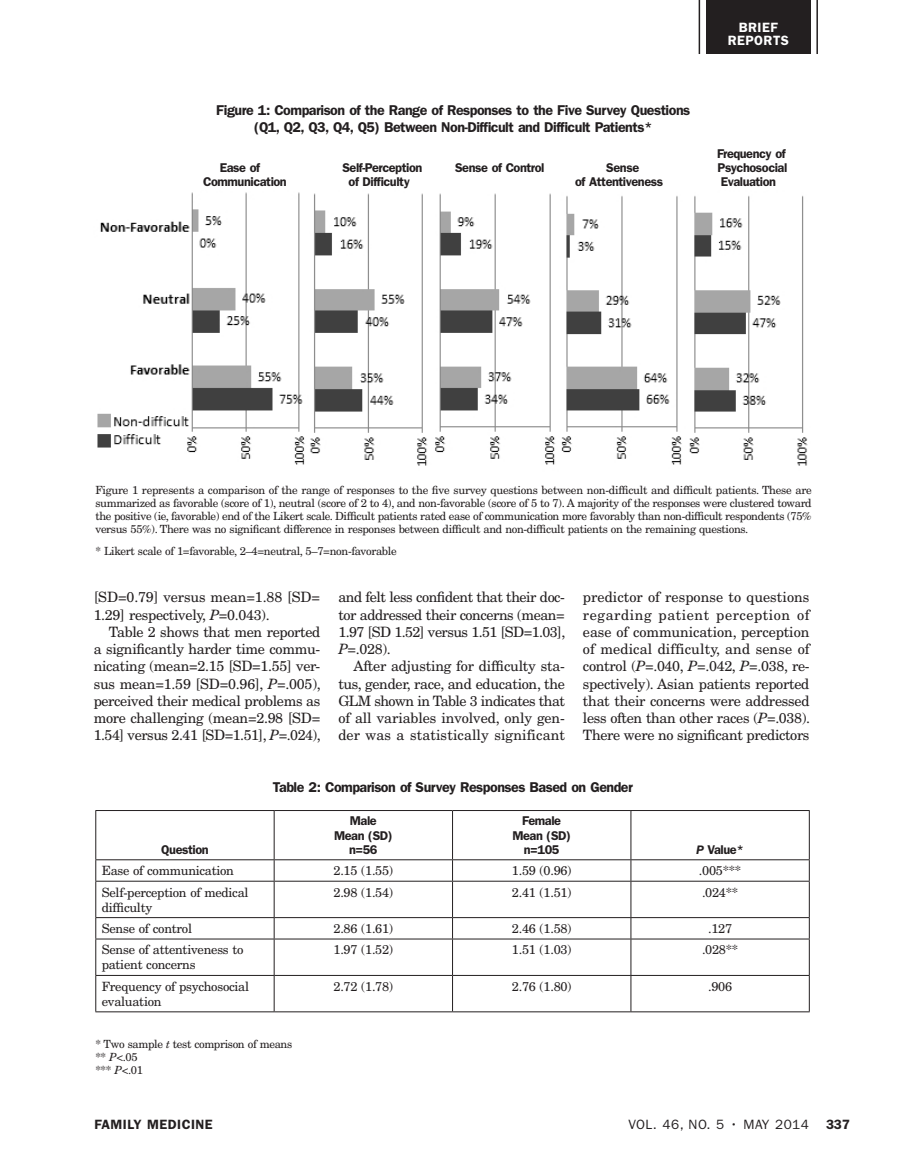
<style>
.page{position:relative;width:905px;height:1175px;background:#fff}
.page>*{position:absolute;margin:0;border:0;box-sizing:border-box;transform-origin:0 0}
.Body_Text{font:14.25px/17.2px "New Century Schlbk LT Std";letter-spacing:-.025em;color:#231f20;text-align:justify}
.Table_Title{font:600 14.25px/17.2px "ITC Franklin Gothic Std";letter-spacing:-.035em;color:#231f20;text-align:center}
.t1{font:13.5px "ITC Franklin Gothic Std";letter-spacing:.035em;color:#231f20}
.Footer_Page_Number{font:600 13.5px "ITC Franklin Gothic Std";letter-spacing:.035em;color:#231f20}
.t2{font:600 13.5px/13.5px "ITC Franklin Gothic Std";letter-spacing:.035em;color:#fff;text-align:center}
.Table_Entry_Text{font:12.75px/15px "New Century Schlbk LT Std";letter-spacing:-.02em;color:#231f20}
.Table_Header_Black{font:600 12.75px/14.2px "ITC Franklin Gothic Std";letter-spacing:-.035em;color:#231f20;text-align:center}
.Table_Footnote{font:11.25px/12.9px "New Century Schlbk LT Std";letter-spacing:-.035em;color:#231f20}
.s1{font-style:italic}
</style>
<div class="page">
<div style="left:706px;top:0;width:104px;height:54px;background:#231f20"></div>
<hr style="left:816px;top:0;width:2px;height:54px;background:#231f20">
<hr style="left:698px;top:0;width:2px;height:54px;background:#231f20">
<hr style="left:95px;top:810px;width:179px;height:1px;background:#231f20">
<hr style="left:95px;top:811px;width:1px;height:48px;background:#231f20">
<hr style="left:274px;top:810px;width:178px;height:1px;background:#231f20">
<hr style="left:274px;top:811px;width:1px;height:48px;background:#231f20">
<hr style="left:452px;top:810px;width:179px;height:1px;background:#231f20">
<hr style="left:452px;top:811px;width:1px;height:48px;background:#231f20">
<hr style="left:631px;top:810px;width:178px;height:1px;background:#231f20">
<hr style="left:630px;top:811px;width:1px;height:48px;background:#231f20">
<hr style="left:808px;top:811px;width:1px;height:48px;background:#231f20">
<hr style="left:95px;top:859px;width:179px;height:1px;background:#231f20">
<svg style="left:95px;top:860px;width:1px;height:20px"></svg>
<hr style="left:274px;top:859px;width:178px;height:1px;background:#231f20">
<svg style="left:274px;top:860px;width:1px;height:20px"></svg>
<hr style="left:452px;top:859px;width:179px;height:1px;background:#231f20">
<svg style="left:452px;top:860px;width:1px;height:20px"></svg>
<hr style="left:631px;top:859px;width:178px;height:1px;background:#231f20">
<svg style="left:630px;top:860px;width:1px;height:20px"></svg>
<svg style="left:808px;top:860px;width:1px;height:20px"></svg>
<hr style="left:95px;top:880px;width:179px;height:1px;background:#231f20">
<hr style="left:95px;top:881px;width:1px;height:36px;background:#231f20">
<hr style="left:274px;top:880px;width:178px;height:1px;background:#231f20">
<hr style="left:274px;top:881px;width:1px;height:36px;background:#231f20">
<hr style="left:452px;top:880px;width:179px;height:1px;background:#231f20">
<hr style="left:452px;top:881px;width:1px;height:36px;background:#231f20">
<hr style="left:631px;top:880px;width:178px;height:1px;background:#231f20">
<hr style="left:630px;top:881px;width:1px;height:36px;background:#231f20">
<hr style="left:808px;top:881px;width:1px;height:36px;background:#231f20">
<hr style="left:95px;top:917px;width:179px;height:1px;background:#231f20">
<svg style="left:95px;top:918px;width:1px;height:20px"></svg>
<hr style="left:274px;top:917px;width:178px;height:1px;background:#231f20">
<svg style="left:274px;top:918px;width:1px;height:20px"></svg>
<hr style="left:452px;top:917px;width:179px;height:1px;background:#231f20">
<svg style="left:452px;top:918px;width:1px;height:20px"></svg>
<hr style="left:631px;top:917px;width:178px;height:1px;background:#231f20">
<svg style="left:630px;top:918px;width:1px;height:20px"></svg>
<svg style="left:808px;top:918px;width:1px;height:20px"></svg>
<hr style="left:95px;top:938px;width:179px;height:1px;background:#231f20">
<hr style="left:95px;top:939px;width:1px;height:36px;background:#231f20">
<hr style="left:274px;top:938px;width:178px;height:1px;background:#231f20">
<hr style="left:274px;top:939px;width:1px;height:36px;background:#231f20">
<hr style="left:452px;top:938px;width:179px;height:1px;background:#231f20">
<hr style="left:452px;top:939px;width:1px;height:36px;background:#231f20">
<hr style="left:631px;top:938px;width:178px;height:1px;background:#231f20">
<hr style="left:630px;top:939px;width:1px;height:36px;background:#231f20">
<hr style="left:808px;top:939px;width:1px;height:36px;background:#231f20">
<hr style="left:95px;top:975px;width:179px;height:1px;background:#231f20">
<hr style="left:95px;top:975px;width:1px;height:36px;background:#231f20">
<hr style="left:274px;top:975px;width:178px;height:1px;background:#231f20">
<hr style="left:274px;top:975px;width:1px;height:36px;background:#231f20">
<hr style="left:452px;top:975px;width:179px;height:1px;background:#231f20">
<hr style="left:452px;top:975px;width:1px;height:36px;background:#231f20">
<hr style="left:631px;top:975px;width:178px;height:1px;background:#231f20">
<hr style="left:630px;top:975px;width:1px;height:36px;background:#231f20">
<hr style="left:808px;top:975px;width:1px;height:36px;background:#231f20">
<hr style="left:95px;top:1011px;width:179px;height:1px;background:#231f20">
<hr style="left:274px;top:1011px;width:178px;height:1px;background:#231f20">
<hr style="left:452px;top:1011px;width:179px;height:1px;background:#231f20">
<hr style="left:631px;top:1011px;width:178px;height:1px;background:#231f20">
<img style="left:97px;top:192px;width:711px;height:274px">
<p class="Table_Title" style="left:216px;top:101px;width:475px">Figure 1: Comparison of the Range of Responses to the Five Survey Questions (Q1, Q2, Q3, Q4, Q5) Between Non-Difficult and Difficult Patients*</p>
<p class="t2" style="left:727px;top:20px;width:63px">BRIEF<br>REPORTS</p>
<p class="Table_Header_Black" style="left:717px;top:146px;width:70px">Frequency of</p>
<p class="Table_Header_Black" style="left:220px;top:160px;width:42px">Ease of</p>
<p class="Table_Header_Black" style="left:342px;top:160px;width:81px">Self-Perception</p>
<p class="Table_Header_Black" style="left:455px;top:160px;width:91px">Sense of Control</p>
<p class="Table_Header_Black" style="left:606px;top:160px;width:34px">Sense</p>
<p class="Table_Header_Black" style="left:717px;top:160px;width:71px">Psychosocial</p>
<p class="Table_Header_Black" style="left:203px;top:175px;width:85px">Communication</p>
<p class="Table_Header_Black" style="left:348px;top:175px;width:63px">of Difficulty</p>
<p class="Table_Header_Black" style="left:575px;top:175px;width:89px">of Attentiveness</p>
<p class="Table_Header_Black" style="left:720px;top:175px;width:57px">Evaluation</p>
<p class="Table_Footnote" style="left:95px;top:483px;width:717px;text-align:justify">Figure 1 represents a comparison of the range of responses to the five survey questions between non-difficult and difficult patients. These are summarized as favorable (score of 1), neutral (score of 2 to 4), and non-favorable (score of 5 to 7). A majority of the responses were clustered toward the positive (ie, favorable) end of the Likert scale. Difficult patients rated ease of communication more favorably than non-difficult respondents (75% versus 55%). There was no significant difference in responses between difficult and non-difficult patients on the remaining questions.</p>
<p class="Table_Footnote" style="left:95px;top:544px;width:303px">* Likert scale of 1=favorable, 2–4=neutral, 5–7=non-favorable</p>
<p class="Body_Text" style="left:94px;top:588px;width:228px">[SD=0.79] versus mean=1.88 [SD=<br>1.29] respectively, <span class="s1">P</span>=0.043).</p>
<p class="Body_Text" style="left:94px;top:623px;width:229px;text-indent:15px">Table 2 shows that men reported a significantly harder time commu&shy;nicating (mean=2.15 [SD=1.55] ver&shy;sus mean=1.59 [SD=0.96], <span class="s1">P</span>=.005), perceived their medical problems as more challenging (mean=2.98 [SD= 1.54] versus 2.41 [SD=1.51], <span class="s1">P</span>=.024),</p>
<p class="Body_Text" style="left:583px;top:588px;width:228px">predictor of response to questions regarding patient perception of ease of communication, perception of medical difficulty, and sense of control (<span class="s1">P</span>=.040, <span class="s1">P</span>=.042, <span class="s1">P</span>=.038, re&shy;spectively). Asian patients reported that their concerns were addressed less often than other races (<span class="s1">P</span>=.038).<br>There were no significant predictors</p>
<p class="Table_Title" style="left:273px;top:778px;width:361px">Table 2: Comparison of Survey Responses Based on Gender</p>
<p class="Body_Text" style="left:338px;top:588px;width:228px">and felt less confident that their doc&shy;tor addressed their concerns (mean= 1.97 [SD 1.52] versus 1.51 [SD=1.03], <span class="s1">P</span>=.028).</p>
<p class="Body_Text" style="left:338px;top:657px;width:228px;text-indent:15px">After adjusting for difficulty sta&shy;tus, gender, race, and education, the GLM shown in Table 3 indicates that of all variables involved, only gen&shy;der was a statistically significant</p>
<p class="Table_Header_Black" style="left:161px;top:842px;width:49px">Question</p>
<p class="Table_Header_Black" style="left:334px;top:813px;width:60px">Male<br>Mean (SD) n=56</p>
<p class="Table_Header_Black" style="left:512px;top:813px;width:60px">Female<br>Mean (SD) n=105</p>
<p class="Table_Header_Black" style="left:696px;top:842px;width:49px"><span class="s1">P</span> Value*</p>
<p class="Table_Entry_Text" style="left:102px;top:863px;width:134px">Ease of communication</p>
<p class="Table_Entry_Text" style="left:333px;top:863px;width:61px">2.15 (1.55)</p>
<p class="Table_Entry_Text" style="left:512px;top:863px;width:61px">1.59 (0.96)</p>
<p class="Table_Entry_Text" style="left:699px;top:863px;width:44px">.005***</p>
<p class="Table_Entry_Text" style="left:102px;top:884px;width:148px">Self-perception of medical difficulty</p>
<p class="Table_Entry_Text" style="left:333px;top:884px;width:61px">2.98 (1.54)</p>
<p class="Table_Entry_Text" style="left:512px;top:884px;width:61px">2.41 (1.51)</p>
<p class="Table_Entry_Text" style="left:702px;top:884px;width:38px">.024**</p>
<p class="Table_Entry_Text" style="left:102px;top:921px;width:92px">Sense of control</p>
<p class="Table_Entry_Text" style="left:333px;top:921px;width:61px">2.86 (1.61)</p>
<p class="Table_Entry_Text" style="left:512px;top:921px;width:61px">2.46 (1.58)</p>
<p class="Table_Entry_Text" style="left:708px;top:921px;width:25px">.127</p>
<p class="Table_Entry_Text" style="left:102px;top:942px;width:143px">Sense of attentiveness to patient concerns</p>
<p class="Table_Entry_Text" style="left:333px;top:942px;width:61px">1.97 (1.52)</p>
<p class="Table_Entry_Text" style="left:512px;top:942px;width:61px">1.51 (1.03)</p>
<p class="Table_Entry_Text" style="left:702px;top:942px;width:38px">.028**</p>
<p class="Table_Entry_Text" style="left:102px;top:978px;width:149px">Frequency of psychosocial evaluation</p>
<p class="Table_Entry_Text" style="left:333px;top:978px;width:61px">2.72 (1.78)</p>
<p class="Table_Entry_Text" style="left:512px;top:978px;width:61px">2.76 (1.80)</p>
<p class="Table_Entry_Text" style="left:708px;top:978px;width:25px">.906</p>
<p class="Table_Footnote" style="left:95px;top:1037px;width:198px">* Two sample <span class="s1">t</span> test comprison of means ** <span class="s1">P</span>&lt;.05<br>*** <span class="s1">P</span>&lt;.01</p>
<p class="Footer_Page_Number" style="left:94px;top:1116px;width:120px">FAMILY MEDICINE</p>
<p class="t1" style="left:628px;top:1116px;width:182px">VOL. 46, NO. 5 • MAY 2014</p>
<p class="Footer_Page_Number" style="left:826px;top:1116px;width:25px">337</p>
</div>
